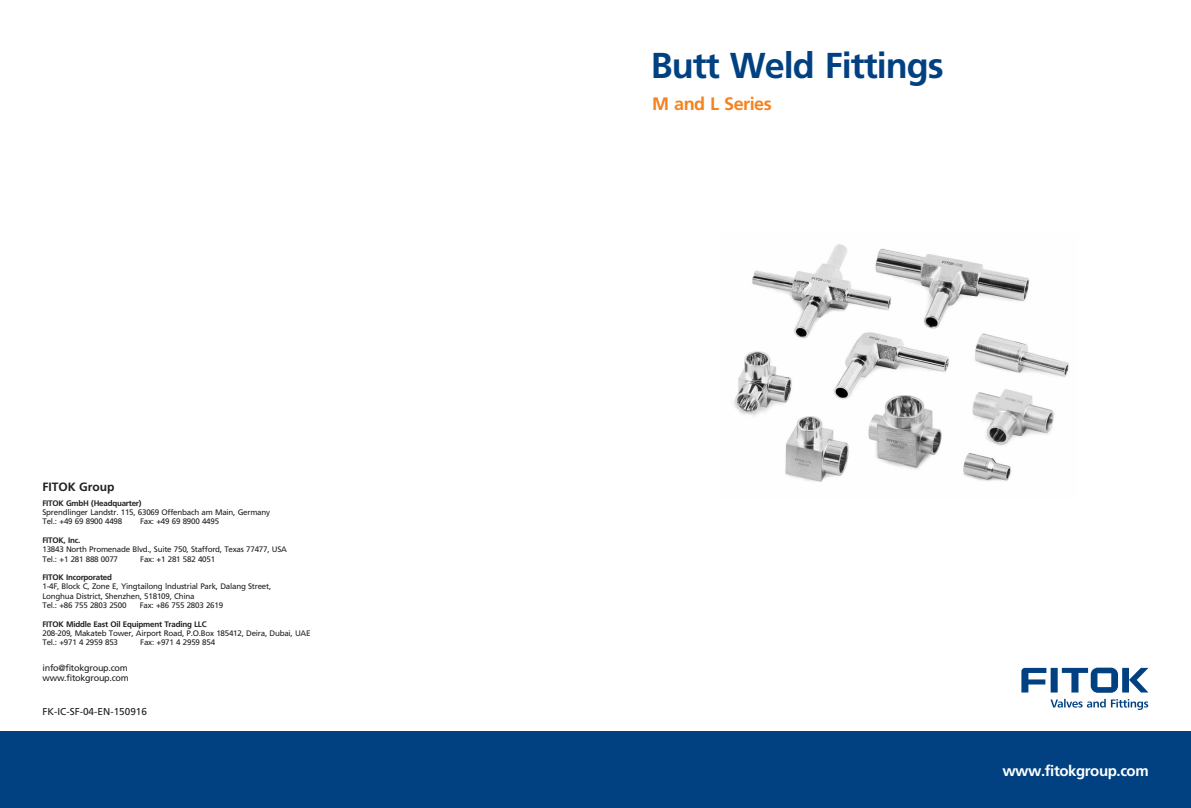
<style>
.page{position:relative;width:1191px;height:808px;background:#fff}
.page>*{position:absolute;margin:0;border:0;box-sizing:border-box;transform-origin:0 0}
.t1{font:300 36px "Frutiger CE";letter-spacing:-.03em;color:#014181}
.t2{font:300 18px "Frutiger CE";letter-spacing:-.03em;color:#f58220}
.t3{font:300 15px "Frutiger CE";letter-spacing:-.03em;color:#fff}
.t4{font:300 12px "Frutiger CE";color:#231f20}
.t5{font:10px "Frutiger CE";color:#231f20}
.t6{font:9px/10.4px "Frutiger CE";letter-spacing:-.03em;color:#231f20}
.t7{font:8px/9.2px "Frutiger CE";letter-spacing:-.03em;color:#231f20}
.t8{font:300 8px "Frutiger CE";letter-spacing:-.03em;color:#231f20}
</style>
<div class="page">
<div style="left:0;top:732px;width:1191px;height:76px;background:#014181"></div>
<svg style="left:1021px;top:667px;width:127px;height:43px"></svg>
<img style="left:733px;top:244px;width:336px;height:238px">
<h3 class="t4" style="left:43px;top:482px;width:74px">FITOK Group</h3>
<p class="t8" style="left:43px;top:500px;width:100px">FITOK GmbH (Headquarter)</p>
<p class="t7" style="left:43px;top:508px;width:229px">Sprendlinger Landstr. 115, 63069 Offenbach am Main, Germany<br>Tel.: +49 69 8900 4498</p>
<p class="t7" style="left:140px;top:517px;width:81px">Fax: +49 69 8900 4495</p>
<p class="t8" style="left:43px;top:537px;width:39px">FITOK, Inc.</p>
<p class="t7" style="left:43px;top:545px;width:246px">13843 North Promenade Blvd., Suite 750, Stafford, Texas 77477, USA<br>Tel.: +1 281 888 0077</p>
<p class="t7" style="left:140px;top:555px;width:76px">Fax: +1 281 582 4051</p>
<p class="t8" style="left:42px;top:574px;width:71px">FITOK Incorporated</p>
<p class="t7" style="left:42px;top:583px;width:230px">1-4F, Block C, Zone E, Yingtailong lndustrial Park, Dalang Street,<br>Longhua District, Shenzhen, 518109, China<br>Tel.: +86 755 2803 2500</p>
<p class="t7" style="left:140px;top:601px;width:85px">Fax: +86 755 2803 2619</p>
<p class="t8" style="left:42px;top:621px;width:166px">FITOK Middle East Oil Equipment Trading LLC</p>
<p class="t7" style="left:42px;top:629px;width:270px">208-209, Makateb Tower, Airport Road, P.O.Box 185412, Deira, Dubai, UAE<br>Tel.: +971 4 2959 853</p>
<p class="t7" style="left:140px;top:638px;width:76px">Fax: +971 4 2959 854</p>
<p class="t6" style="left:43px;top:663px;width:88px">info@fitokgroup.com www.fitokgroup.com</p>
<p class="t5" style="left:43px;top:707px;width:106px">FK-IC-SF-04-EN-150916</p>
<h1 class="t1" style="left:651px;top:51px;width:294px">Butt Weld Fittings</h1>
<h2 class="t2" style="left:652px;top:97px;width:121px">M and L Series</h2>
<h3 class="t3" style="left:1002px;top:764px;width:148px">www.fitokgroup.com</h3>
</div>
